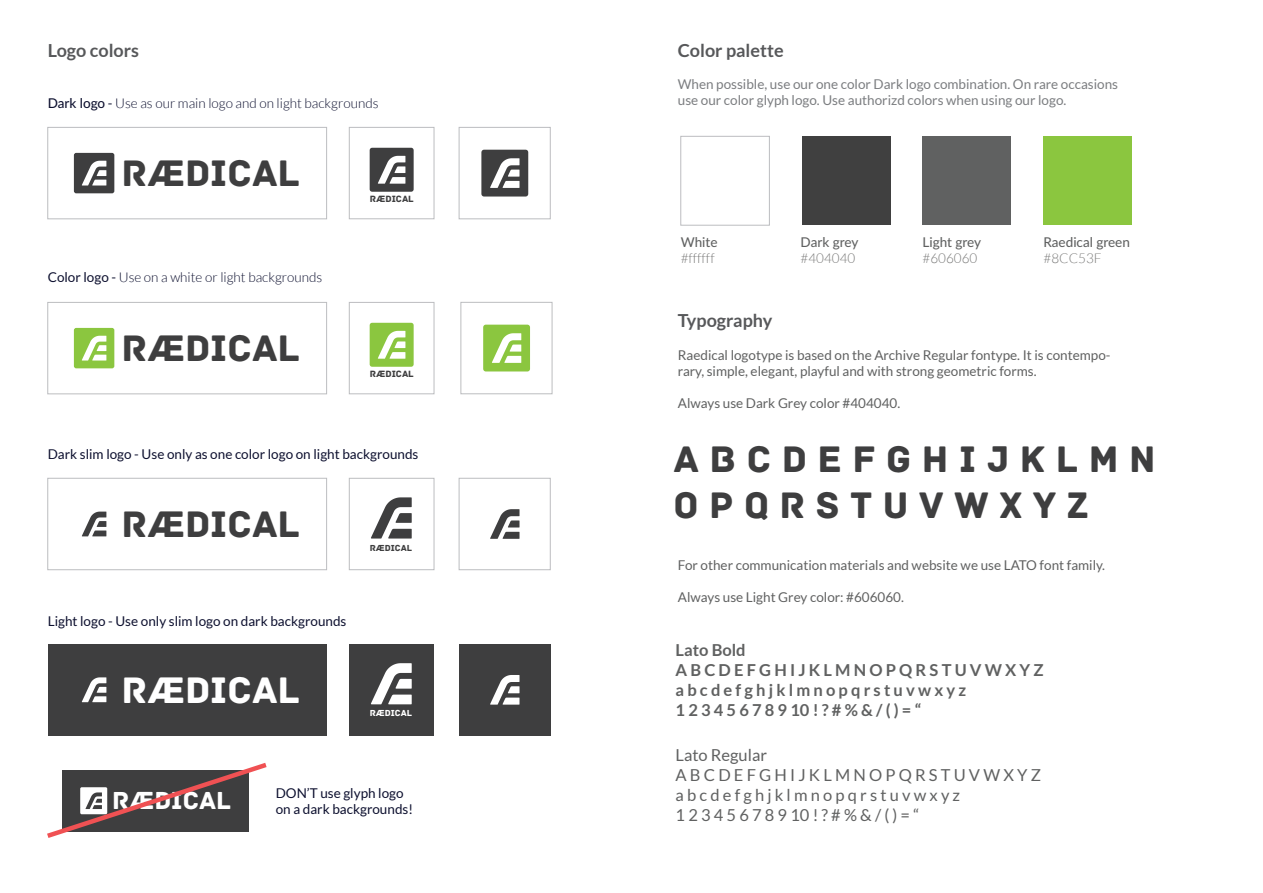
<style>
.page{position:relative;width:1263px;height:893px;background:#fff}
.page>*{position:absolute;margin:0;border:0;box-sizing:border-box;transform-origin:0 0}
.t1{font:38.85px/46.7px "Archive";color:#3e3e3f}
.t2{font:38.85px "Archive";color:#fff}
.t3{font:25.95px "Archive";color:#fff}
.t4{font:700 18px "Lato";color:#57585a}
.t5{font:16.5px/19.8px "Lato";color:#606161}
.t6{font:700 16.5px/19.8px "Lato";color:#606161}
.t7{font:13.5px/16.2px "Lato";color:#606161}
.t8{font:13.5px/16.2px "Lato";color:#0d102f}
.t9{font:13.5px/16.2px "Lato";color:#7b7d80}
.t10{font:300 13.5px "Lato";color:#0d102f}
.t11{font:500 13.5px "Lato";color:#606161}
.t12{font:300 13.5px "Lato";color:#787877}
.t13{font:9.6px "Archive";color:#3e3e3f}
.t14{font:9.15px "Archive";color:#fff}
.t15{font:9.15px "Archive";color:#3e3e3f}
.s1{font-weight:500}
.s2{font-weight:400}
</style>
<div class="page">
<div style="left:349px;top:644px;width:85px;height:91px;background:#3e3e3f"></div>
<div style="left:48px;top:127px;width:279px;height:92px;background:#fff;border:1px solid #bcbdc0"></div>
<div style="left:74px;top:153px;width:40px;height:40px;background:#3e3e3f;border-radius:2px"></div>
<svg style="left:82px;top:161px;width:24px;height:24px"></svg>
<div style="left:48px;top:302px;width:279px;height:92px;background:#fff;border:1px solid #bcbdc0"></div>
<div style="left:74px;top:328px;width:40px;height:40px;background:#8bc63f;border-radius:2px"></div>
<svg style="left:82px;top:336px;width:24px;height:25px"></svg>
<div style="left:48px;top:644px;width:279px;height:91px;background:#3e3e3f"></div>
<svg style="left:82px;top:677px;width:24px;height:25px"></svg>
<div style="left:349px;top:127px;width:85px;height:92px;background:#fff;border:1px solid #bcbdc0"></div>
<div style="left:370px;top:148px;width:44px;height:44px;background:#3e3e3f;border-radius:3px"></div>
<svg style="left:378px;top:156px;width:27px;height:28px"></svg>
<div style="left:349px;top:302px;width:85px;height:92px;background:#fff;border:1px solid #bcbdc0"></div>
<div style="left:370px;top:323px;width:44px;height:44px;background:#8bc63f;border-radius:3px"></div>
<svg style="left:378px;top:331px;width:27px;height:28px"></svg>
<svg style="left:371px;top:663px;width:41px;height:41px"></svg>
<div style="left:349px;top:478px;width:85px;height:92px;background:#fff;border:1px solid #bcbdc0"></div>
<div style="left:48px;top:478px;width:279px;height:92px;background:#fff;border:1px solid #bcbdc0"></div>
<svg style="left:82px;top:512px;width:24px;height:24px"></svg>
<svg style="left:371px;top:497px;width:41px;height:42px"></svg>
<div style="left:459px;top:127px;width:91px;height:92px;background:#fff;border:1px solid #bcbdc0"></div>
<div style="left:481px;top:150px;width:47px;height:47px;background:#3e3e3f;border-radius:3px"></div>
<svg style="left:490px;top:158px;width:29px;height:30px"></svg>
<div style="left:461px;top:302px;width:91px;height:92px;background:#fff;border:1px solid #bcbdc0"></div>
<div style="left:483px;top:325px;width:47px;height:46px;background:#8bc63f;border-radius:3px"></div>
<svg style="left:492px;top:333px;width:29px;height:30px"></svg>
<div style="left:459px;top:478px;width:91px;height:92px;background:#fff;border:1px solid #bcbdc0"></div>
<svg style="left:490px;top:509px;width:29px;height:30px"></svg>
<div style="left:459px;top:644px;width:91px;height:91px;background:#3e3e3f"></div>
<svg style="left:490px;top:675px;width:29px;height:30px"></svg>
<div style="left:802px;top:136px;width:88px;height:89px;background:#404040"></div>
<div style="left:922px;top:136px;width:89px;height:89px;background:#606161"></div>
<div style="left:1043px;top:136px;width:89px;height:89px;background:#8bc63f"></div>
<div style="left:680px;top:136px;width:89px;height:89px;background:#fff;border:1px solid #bcbdc0"></div>
<svg style="left:47px;top:763px;width:220px;height:75px"></svg>
<h3 class="t4" style="left:48px;top:40px;width:93px">Logo colors</h3>
<h3 class="t4" style="left:678px;top:40px;width:107px">Color palette</h3>
<p class="t9" style="left:678px;top:75px;width:442px">When possible, use our one color Dark logo combination. On rare occasions use our color glyph logo. Use authorizd colors when using our logo.</p>
<p class="t10" style="left:48px;top:96px;width:332px"><span class="s1">Dark logo</span> <span class="s2">-</span> Use as our main logo and on light backgrounds</p>
<h1 class="t1" style="left:122px;top:150px;width:180px">RÆDICAL</h1>
<p class="t10" style="left:48px;top:270px;width:276px"><span class="s2">Color logo -</span> Use on a white or light backgrounds</p>
<h1 class="t1" style="left:122px;top:325px;width:180px">RÆDICAL</h1>
<p class="t13" style="left:370px;top:193px;width:46px">RÆDICAL</p>
<p class="t13" style="left:370px;top:368px;width:46px">RÆDICAL</p>
<p class="t8" style="left:48px;top:446px;width:372px">Dark slim logo - Use only as one color logo on light backgrounds</p>
<h1 class="t1" style="left:122px;top:501px;width:180px">RÆDICAL</h1>
<p class="t15" style="left:370px;top:542px;width:44px">RÆDICAL</p>
<p class="t8" style="left:48px;top:613px;width:300px">Light logo - Use only slim logo on dark backgrounds</p>
<h1 class="t2" style="left:122px;top:667px;width:180px">RÆDICAL</h1>
<p class="t14" style="left:370px;top:708px;width:44px">RÆDICAL</p>
<h2 class="t3" style="left:112px;top:785px;width:121px">RÆDICAL</h2>
<p class="t8" style="left:276px;top:785px;width:139px">DON’T use glyph logo on a dark backgrounds!</p>
<p class="t11" style="left:681px;top:232px;width:38px">White</p>
<p class="t12" style="left:681px;top:251px;width:35px">#ffffff</p>
<p class="t11" style="left:800px;top:232px;width:59px">Dark grey</p>
<p class="t12" style="left:800px;top:251px;width:56px">#404040</p>
<p class="t11" style="left:922px;top:232px;width:60px">Light grey</p>
<p class="t12" style="left:922px;top:251px;width:56px">#606060</p>
<p class="t11" style="left:1043px;top:232px;width:88px">Raedical green</p>
<p class="t12" style="left:1043px;top:251px;width:60px">#8CC53F</p>
<h3 class="t4" style="left:678px;top:310px;width:96px">Typography</h3>
<p class="t7" style="left:678px;top:347px;width:434px">Raedical logotype is based on the Archive Regular fontype. It is contempo&shy;rary, simple, elegant, playful and with strong geometric forms.</p>
<p class="t7" style="left:678px;top:395px;width:224px">Always use Dark Grey color #404040.</p>
<h1 class="t1" style="left:674px;top:436px;width:483px">A B C D E F G H I J K L M N<br>O P Q R S T U V W X Y Z</h1>
<p class="t7" style="left:678px;top:557px;width:429px">For other communication materials and website we use LATO font family.</p>
<p class="t7" style="left:678px;top:589px;width:228px">Always use Light Grey color: #606060.</p>
<p class="t6" style="left:676px;top:640px;width:370px">Lato Bold<br>A B C D E F G H I J K L M N O P Q R S T U V W X Y Z a b c d e f g h j k l m n o p q r s t u v w x y z<br>1 2 3 4 5 6 7 8 9 10 ! ? # % &amp; / ( ) = “</p>
<p class="t5" style="left:676px;top:745px;width:367px">Lato Regular<br>A B C D E F G H I J K L M N O P Q R S T U V W X Y Z a b c d e f g h j k l m n o p q r s t u v w x y z<br>1 2 3 4 5 6 7 8 9 10 ! ? # % &amp; / ( ) = “</p>
</div>
